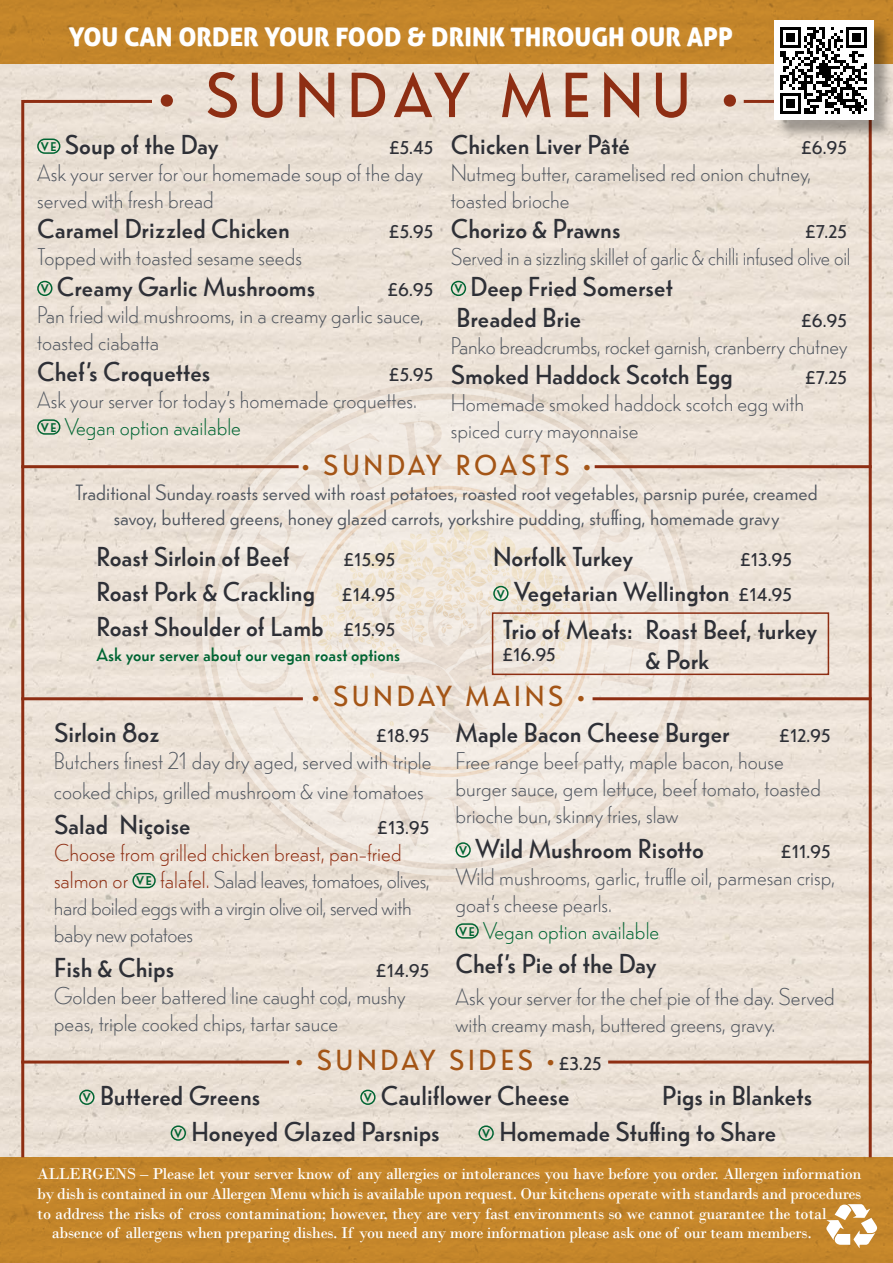
<style>
.page{position:relative;width:893px;height:1263px;background:#fff}
.page>*{position:absolute;margin:0;border:0;box-sizing:border-box;transform-origin:0 0}
.t1{font:60px "Radar Seminegra";letter-spacing:.14em;color:#8e2e13}
.t2{font:27px "Radar Seminegra";letter-spacing:.14em;color:#a45516}
.t3{font:25.5px/30.6px "Radar Seminegra";color:#2e3037}
.t4{font:25.5px "Aller Display";color:#fff}
.t5{font:22.5px/27px "Radar Fina";color:#515760}
.t6{font:22.5px/27px "Radar Fina";letter-spacing:-.02em;color:#515760}
.t7{font:22.5px "Radar Fina";color:#515760;scale:.95 1}
.t8{font:21px/25.2px "Radar Texto";color:#515760;text-align:center}
.t9{font:18px "Radar Seminegra";color:#006533}
.t10{font:17.25px "Radar Seminegra";letter-spacing:-.005em;color:#2e3037}
.t11{font:16.5px "Bodoni";letter-spacing:-.02em;color:#fff}
.s1{font-family:"Radar Negra";font-size:12px;color:#006533}
.s2{color:#006533}
.s3{font-size:17.25px}
.s4{color:#8e2e13}
.s5{font-size:17.25px;color:#2e3037}
</style>
<div class="page">
<img style="left:0;top:64px;width:893px;height:1094px">
<div style="left:0;top:0;width:893px;height:64px;background:#c4852a"></div>
<div style="left:0;top:1158px;width:893px;height:105px;background:#c4852a"></div>
<svg style="left:826px;top:1204px;width:51px;height:44px"></svg>
<svg style="left:196px;top:381px;width:501px;height:501px;background:#eae0d5"></svg>
<svg style="left:208px;top:393px;width:476px;height:476px;background:#ece2d8"></svg>
<svg style="left:234px;top:420px;width:426px;height:429px;background:#eee6dd"></svg>
<svg style="left:308px;top:493px;width:277px;height:277px;background:#efe6db"></svg>
<svg style="left:741px;top:98px;width:132px;height:1062px;background:#e6d7cc"></svg>
<div style="left:132px;top:873px;width:24px;height:15px;border:2px solid #006533;border-radius:7px"></div>
<div style="left:455px;top:842px;width:16px;height:16px;border:2px solid #006533;border-radius:50%"></div>
<div style="left:455px;top:923px;width:24px;height:16px;border:2px solid #006533;border-radius:7px"></div>
<div style="left:493px;top:586px;width:16px;height:15px;border:2px solid #006533;border-radius:50%"></div>
<div style="left:171px;top:1125px;width:15px;height:16px;border:2px solid #006533;border-radius:50%"></div>
<hr style="left:21px;top:697px;width:282px;height:3px;background:#8e2e13">
<hr style="left:21px;top:465px;width:278px;height:3px;background:#8e2e13">
<hr style="left:21px;top:1060px;width:268px;height:3px;background:#8e2e13">
<hr style="left:593px;top:697px;width:279px;height:3px;background:#8e2e13">
<hr style="left:595px;top:465px;width:277px;height:3px;background:#8e2e13">
<hr style="left:608px;top:1060px;width:264px;height:3px;background:#8e2e13">
<div style="left:492px;top:612px;width:337px;height:63px;border:2px solid #8e2e13"></div>
<div style="left:360px;top:1089px;width:16px;height:16px;border:2px solid #006533;border-radius:50%"></div>
<div style="left:478px;top:1125px;width:16px;height:16px;border:2px solid #006533;border-radius:50%"></div>
<div style="left:451px;top:281px;width:15px;height:15px;border:2px solid #006533;border-radius:50%"></div>
<div style="left:776px;top:22px;width:117px;height:117px;background:#000;opacity:.33"></div>
<div style="left:774px;top:20px;width:100px;height:100px;background:#fff"></div>
<svg style="left:780px;top:27px;width:87px;height:87px"></svg>
<svg style="left:20px;top:98px;width:135px;height:1061px;background:#e8ddd2"></svg>
<p class="t4" style="left:69px;top:21px;width:666px">YOU CAN ORDER YOUR FOOD &amp; DRINK THROUGH OUR APP</p>
<h1 class="t1" style="left:157px;top:53px;width:583px">• SUNDAY MENU •</h1>
<p class="t3" style="left:41px;top:128px;width:179px"><span class="s1">VE</span> Soup of the Day</p>
<p class="t10" style="left:389px;top:135px;width:46px">£5.45</p>
<p class="t5" style="left:37px;top:158px;width:387px">Ask your server for our homemade soup of the day served with fresh bread</p>
<p class="t3" style="left:37px;top:212px;width:254px">Caramel Drizzled Chicken</p>
<p class="t10" style="left:389px;top:220px;width:46px">£5.95</p>
<p class="t5" style="left:37px;top:243px;width:266px">Topped with toasted sesame seeds</p>
<p class="t3" style="left:41px;top:270px;width:276px"><span class="s1">V</span> Creamy Garlic Mushrooms</p>
<p class="t10" style="left:387px;top:278px;width:47px">£6.95</p>
<p class="t5" style="left:37px;top:300px;width:388px">Pan fried wild mushrooms, in a creamy garlic sauce, toasted ciabatta</p>
<p class="t3" style="left:37px;top:355px;width:175px">Chef’s Croquettes</p>
<p class="t10" style="left:389px;top:362px;width:46px">£5.95</p>
<p class="t5" style="left:37px;top:385px;width:381px">Ask your server for today’s homemade croquettes.<br><span class="s1">VE</span> <span class="s2">Vegan option available</span></p>
<p class="t3" style="left:451px;top:128px;width:181px">Chicken Liver Pâté</p>
<p class="t10" style="left:801px;top:135px;width:47px">£6.95</p>
<p class="t5" style="left:451px;top:158px;width:362px">Nutmeg butter, caramelised red onion chutney, toasted brioche</p>
<p class="t3" style="left:451px;top:212px;width:171px">Chorizo &amp; Prawns</p>
<p class="t10" style="left:805px;top:220px;width:43px">£7.25</p>
<p class="t7" style="left:451px;top:242px;width:422px">Served in a sizzling skillet of garlic &amp; chilli infused olive oil</p>
<p class="t3" style="left:454px;top:270px;width:220px"><span class="s1">V</span> Deep Fried Somerset<br>Breaded Brie</p>
<p class="t10" style="left:801px;top:308px;width:47px">£6.95</p>
<p class="t5" style="left:451px;top:331px;width:398px">Panko breadcrumbs, rocket garnish, cranberry chutney</p>
<p class="t3" style="left:451px;top:358px;width:284px">Smoked Haddock Scotch Egg</p>
<p class="t10" style="left:805px;top:366px;width:43px">£7.25</p>
<p class="t5" style="left:451px;top:388px;width:355px">Homemade smoked haddock scotch egg with spiced curry mayonnaise</p>
<p class="t2" style="left:302px;top:446px;width:291px">• SUNDAY ROASTS •</p>
<p class="t8" style="left:75px;top:478px;width:744px">Traditional Sunday roasts served with roast potatoes, roasted root vegetables, parsnip purée, creamed savoy, buttered greens, honey glazed carrots, yorkshire pudding, stuffing, homemade gravy</p>
<p class="t3" style="left:97px;top:540px;width:195px">Roast Sirloin of Beef</p>
<p class="t10" style="left:343px;top:548px;width:53px">£15.95</p>
<p class="t3" style="left:97px;top:573px;width:300px;line-height:34.8px">Roast Pork &amp; Crackling <span class="s3">£14.95<br></span>Roast Shoulder of Lamb <span class="s3">£15.95</span></p>
<p class="t9" style="left:97px;top:642px;width:305px">Ask your server about our vegan roast options</p>
<p class="t3" style="left:493px;top:540px;width:142px">Norfolk Turkey</p>
<p class="t10" style="left:740px;top:548px;width:53px">£13.95</p>
<p class="t3" style="left:497px;top:575px;width:296px"><span class="s1">V</span> Vegetarian Wellington <span class="s3">£14.95</span></p>
<p class="t3" style="left:502px;top:613px;width:132px">Trio of Meats:</p>
<p class="t10" style="left:502px;top:643px;width:55px">£16.95</p>
<p class="t3" style="left:646px;top:613px;width:173px">Roast Beef, turkey &amp; Pork</p>
<p class="t2" style="left:311px;top:677px;width:275px">• SUNDAY MAINS •</p>
<p class="t3" style="left:54px;top:716px;width:107px">Sirloin 8oz</p>
<p class="t10" style="left:376px;top:723px;width:54px">£18.95</p>
<p class="t5" style="left:54px;top:744px;width:379px;line-height:30.6px">Butchers finest 21 day dry aged, served with triple cooked chips, grilled mushroom &amp; vine tomatoes</p>
<p class="t3" style="left:54px;top:808px;width:138px">Salad Niçoise</p>
<p class="t10" style="left:377px;top:816px;width:53px">£13.95</p>
<p class="t6" style="left:54px;top:838px;width:377px"><span class="s4">Choose from grilled chicken breast, pan-fried salmon or</span> <span class="s1">V E</span> <span class="s4">falafel.</span> Salad leaves, tomatoes, olives, hard boiled eggs with a virgin olive oil, served with baby new potatoes</p>
<p class="t3" style="left:54px;top:951px;width:122px">Fish &amp; Chips</p>
<p class="t10" style="left:376px;top:958px;width:55px">£14.95</p>
<p class="t5" style="left:54px;top:981px;width:353px">Golden beer battered line caught cod, mushy peas, triple cooked chips, tartar sauce</p>
<p class="t3" style="left:455px;top:716px;width:276px">Maple Bacon Cheese Burger</p>
<p class="t10" style="left:779px;top:723px;width:53px">£12.95</p>
<p class="t5" style="left:455px;top:746px;width:367px">Free range beef patty, maple bacon, house burger sauce, gem lettuce, beef tomato, toasted brioche bun, skinny fries, slaw</p>
<p class="t3" style="left:459px;top:831px;width:246px"><span class="s1">V</span> Wild Mushroom Risotto</p>
<p class="t10" style="left:781px;top:839px;width:51px">£11.95</p>
<p class="t5" style="left:455px;top:862px;width:381px">Wild mushrooms, garlic, truffle oil, parmesan crisp, goat’s cheese pearls.<br><span class="s1">VE</span> <span class="s2">Vegan option available</span></p>
<p class="t3" style="left:455px;top:947px;width:203px">Chef’s Pie of the Day</p>
<p class="t5" style="left:455px;top:982px;width:381px">Ask your server for the chef pie of the day. Served with creamy mash, buttered greens, gravy.</p>
<p class="t2" style="left:295px;top:1041px;width:308px">• SUNDAY SIDES •<span class="s5">£3.25</span></p>
<p class="t3" style="left:482px;top:1076px;width:296px;line-height:35.8px;text-indent:-118px"><span class="s1">V</span> Cauliflower Cheese<br><span class="s1">V</span> Homemade Stuffing to Share</p>
<p class="t3" style="left:83px;top:1079px;width:179px"><span class="s1">V</span> Buttered Greens</p>
<p class="t3" style="left:662px;top:1079px;width:152px">Pigs in Blankets</p>
<p class="t3" style="left:174px;top:1115px;width:267px"><span class="s1">V</span> Honeyed Glazed Parsnips</p>
<p class="t11" style="left:37px;top:1164px;width:826px">ALLERGENS – Please let your server know of any allergies or intolerances you have before you order. Allergen information</p>
<p class="t11" style="left:37px;top:1183px;width:826px">by dish is contained in our Allergen Menu which is available upon request. Our kitchens operate with standards and procedures</p>
<p class="t11" style="left:37px;top:1203px;width:791px">to address the risks of cross contamination; however, they are very fast environments so we cannot guarantee the total</p>
<p class="t11" style="left:52px;top:1223px;width:762px">absence of allergens when preparing dishes. If you need any more information please ask one of our team members.</p>
</div>
